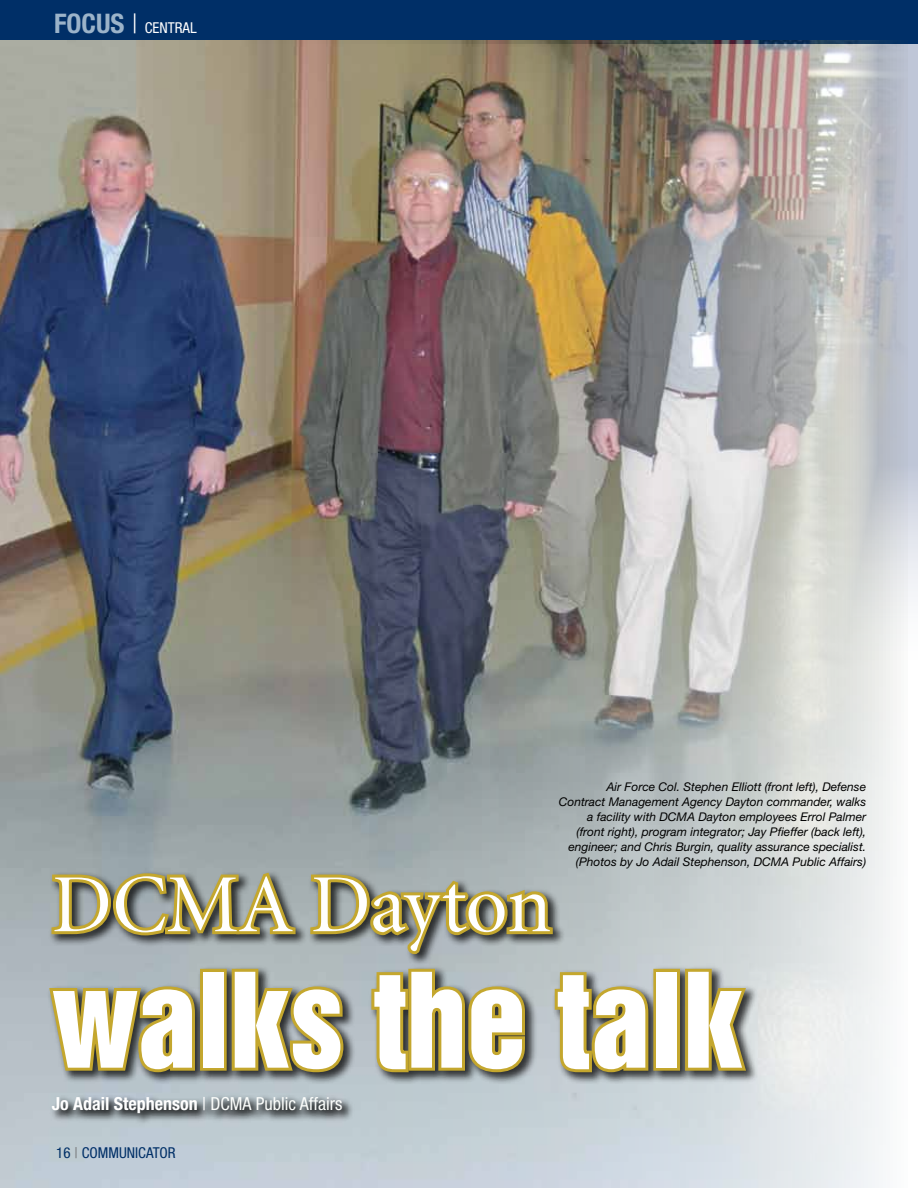
<style>
.page{position:relative;width:918px;height:1188px;background:#fff}
.page>*{position:absolute;margin:0;border:0;box-sizing:border-box;transform-origin:0 0}
.t1{font:120px "Helvetica Inserat Cyr Upright";color:#fff}
.t2{font:82.5px "Minion Display";color:#fff}
.t3{font:700 condensed 18px "Helvetica Neue";color:#fff}
.t4{font:condensed 15px "Helvetica Neue";color:#002f67}
.t5{font:condensed 15px "Helvetica Neue";color:#fff}
.photo_captions_on_im{font:italic 12px/15px "Helvetica Neue";color:#000;text-align:right}
.s1{font-weight:700;font-size:27px;color:#9bb3c9}
.s2{font-weight:300;font-size:27px}
.s3{font-weight:400}
.s4{font-weight:400;color:#fbfdfb}
.s5{color:#77787b}
</style>
<div class="page">
<svg style="left:908px;top:44px;width:10px;height:553px;background:#c6ccdb"></svg>
<div style="left:0;top:0;width:918px;height:44px;background:#002f67"></div>
<img style="left:0;top:40px;width:908px;height:1148px">
<div style="left:47px;top:870px;width:711px;height:255px;background:#000;opacity:.75"></div>
<svg style="left:48px;top:869px;width:251px;height:69px;background:#999263"></svg>
<svg style="left:307px;top:871px;width:249px;height:86px;background:#9f9a74"></svg>
<svg style="left:46px;top:983px;width:152px;height:92px;background:#7f7749"></svg>
<div style="left:200px;top:969px;width:27px;height:102px;border:6px solid #c4a72e"></div>
<svg style="left:229px;top:966px;width:117px;height:109px;background:#7e774e"></svg>
<svg style="left:368px;top:966px;width:160px;height:109px;background:#7f7851"></svg>
<svg style="left:552px;top:969px;width:99px;height:106px;background:#867f55"></svg>
<div style="left:653px;top:969px;width:27px;height:102px;border:6px solid #c4a72e"></div>
<svg style="left:682px;top:966px;width:68px;height:109px;background:#837b53"></svg>
<p class="t5" style="left:54px;top:19px;width:144px"><span class="s1">FOCUS</span> <span class="s2">|</span> CENTRAL</p>
<p class="photo_captions_on_im" style="left:559px;top:779px;width:309px">Air Force Col. Stephen Elliott (front left), Defense Contract Management Agency Dayton commander, walks a facility with DCMA Dayton employees Errol Palmer (front right), program integrator; Jay Pfieffer (back left), engineer; and Chris Burgin, quality assurance specialist. (Photos by Jo Adail Stephenson, DCMA Public Affairs)</p>
<p class="t2" style="left:52px;top:865px;width:501px">DCMA Dayton</p>
<p class="t1" style="left:52px;top:949px;width:693px">walks the talk</p>
<p class="t3" style="left:52px;top:1093px;width:292px">Jo Adail Stephenson <span class="s3">|</span> <span class="s4">DCMA Public Affairs</span></p>
<p class="t4" style="left:56px;top:1144px;width:121px">16 <span class="s5">|</span> COMMUNICATOR</p>
<p class="t4" style="left:54px;top:1148px;width:121px">16 <span class="s5">|</span> COMMUNICATOR</p>
</div>
